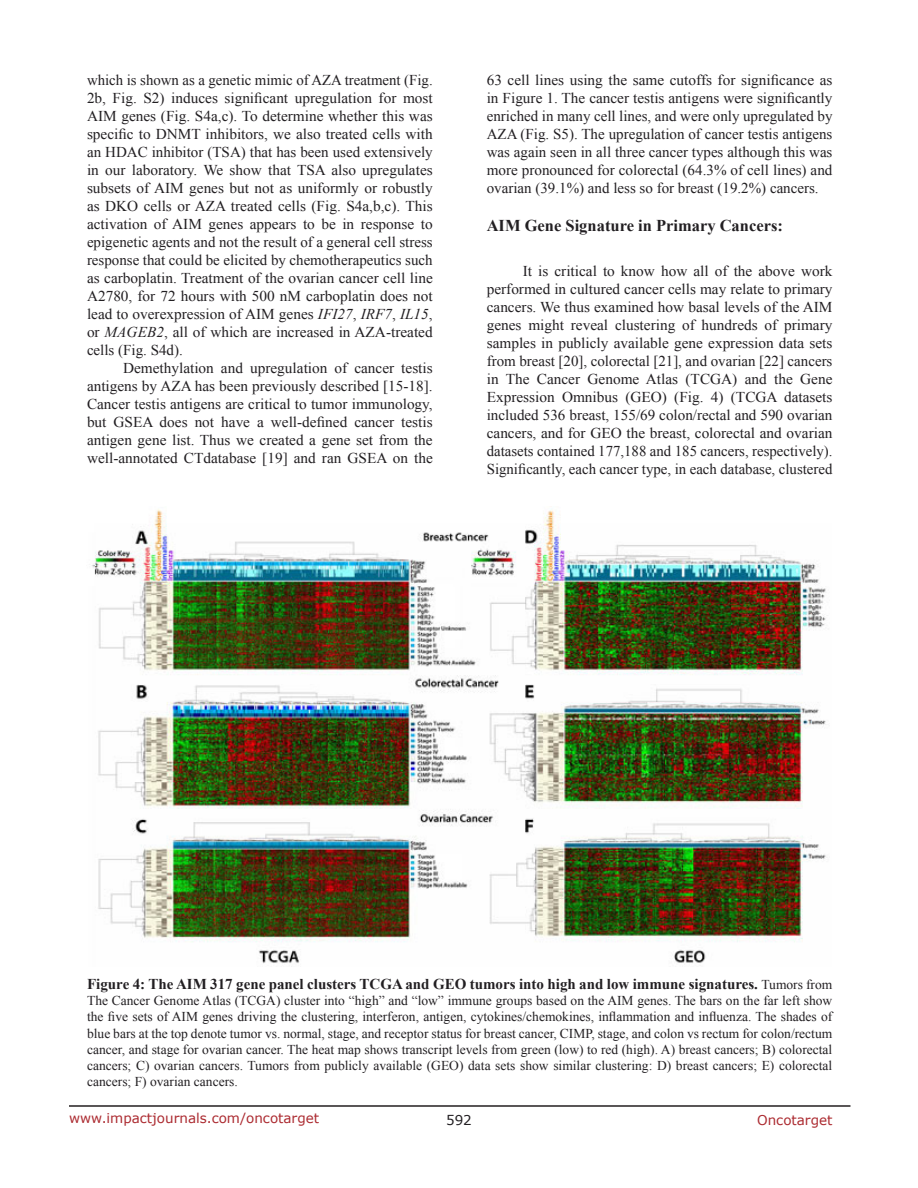
<style>
.page{position:relative;width:918px;height:1188px;background:#fff}
.page>*{position:absolute;margin:0;border:0;box-sizing:border-box;transform-origin:0 0}
.SubHeading{font:700 16.5px "Times New Roman";color:#221f22}
.BodyText{font:15px/18px "Times New Roman";color:#221f22;text-align:justify}
.FigureText{font:700 15px "Times New Roman";color:#221f22}
.FigureText-2{font:13.5px/16.2px "Times New Roman";color:#221f22;text-align:justify}
.t1{font:13.5px "Verdana";color:#ac2b31}
.t2{font:13.5px "Verdana";color:#221f22}
.s1{font-style:italic}
.s2{font-weight:400;font-size:13.5px}
</style>
<div class="page">
<hr style="left:69px;top:1105px;width:781px;height:2px;background:#231f20">
<img style="left:92px;top:509px;width:736px;height:458px">
<p class="BodyText" style="left:87px;top:71px;width:347px">which is shown as a genetic mimic of AZA treatment (Fig.<br>2b, Fig. S2) induces significant upregulation for most AIM genes (Fig. S4a,c). To determine whether this was specific to DNMT inhibitors, we also treated cells with an HDAC inhibitor (TSA) that has been used extensively in our laboratory. We show that TSA also upregulates subsets of AIM genes but not as uniformly or robustly as DKO cells or AZA treated cells (Fig. S4a,b,c). This activation of AIM genes appears to be in response to epigenetic agents and not the result of a general cell stress response that could be elicited by chemotherapeutics such as carboplatin. Treatment of the ovarian cancer cell line A2780, for 72 hours with 500 nM carboplatin does not lead to overexpression of AIM genes <span class="s1">IFI27</span>, <span class="s1">IRF7</span>, <span class="s1">IL15</span>, or <span class="s1">MAGEB2</span>, all of which are increased in AZA-treated cells (Fig. S4d).</p>
<p class="BodyText" style="left:87px;top:359px;width:347px;text-indent:36px">Demethylation and upregulation of cancer testis antigens by AZA has been previously described [15-18].<br>Cancer testis antigens are critical to tumor immunology, but GSEA does not have a well-defined cancer testis antigen gene list. Thus we created a gene set from the well-annotated CTdatabase [19] and ran GSEA on the</p>
<p class="BodyText" style="left:487px;top:71px;width:347px">63 cell lines using the same cutoffs for significance as in Figure 1. The cancer testis antigens were significantly enriched in many cell lines, and were only upregulated by AZA (Fig. S5). The upregulation of cancer testis antigens was again seen in all three cancer types although this was more pronounced for colorectal (64.3% of cell lines) and ovarian (39.1%) and less so for breast (19.2%) cancers.</p>
<p class="SubHeading" style="left:487px;top:214px;width:298px">AIM Gene Signature in Primary Cancers:</p>
<p class="BodyText" style="left:487px;top:262px;width:347px;text-indent:36px">It is critical to know how all of the above work performed in cultured cancer cells may relate to primary cancers. We thus examined how basal levels of the AIM genes might reveal clustering of hundreds of primary samples in publicly available gene expression data sets from breast [20], colorectal [21], and ovarian [22] cancers in The Cancer Genome Atlas (TCGA) and the Gene Expression Omnibus (GEO) (Fig. 4) (TCGA datasets included 536 breast, 155/69 colon/rectal and 590 ovarian cancers, and for GEO the breast, colorectal and ovarian datasets contained 177,188 and 185 cancers, respectively).<br>Significantly, each cancer type, in each database, clustered</p>
<p class="FigureText" style="left:87px;top:973px;width:747px">Figure 4: The AIM 317 gene panel clusters TCGA and GEO tumors into high and low immune signatures. <span class="s2">Tumors from</span></p>
<p class="FigureText-2" style="left:87px;top:992px;width:747px">The Cancer Genome Atlas (TCGA) cluster into “high” and “low” immune groups based on the AIM genes. The bars on the far left show the five sets of AIM genes driving the clustering, interferon, antigen, cytokines/chemokines, inflammation and influenza. The shades of blue bars at the top denote tumor vs. normal, stage, and receptor status for breast cancer, CIMP, stage, and colon vs rectum for colon/rectum cancer, and stage for ovarian cancer. The heat map shows transcript levels from green (low) to red (high). A) breast cancers; B) colorectal cancers; C) ovarian cancers. Tumors from publicly available (GEO) data sets show similar clustering: D) breast cancers; E) colorectal cancers; F) ovarian cancers.</p>
<p class="t1" style="left:69px;top:1109px;width:252px">www.impactjournals.com/oncotarget</p>
<p class="t2" style="left:446px;top:1111px;width:27px">592</p>
<p class="t1" style="left:757px;top:1111px;width:77px">Oncotarget</p>
</div>
